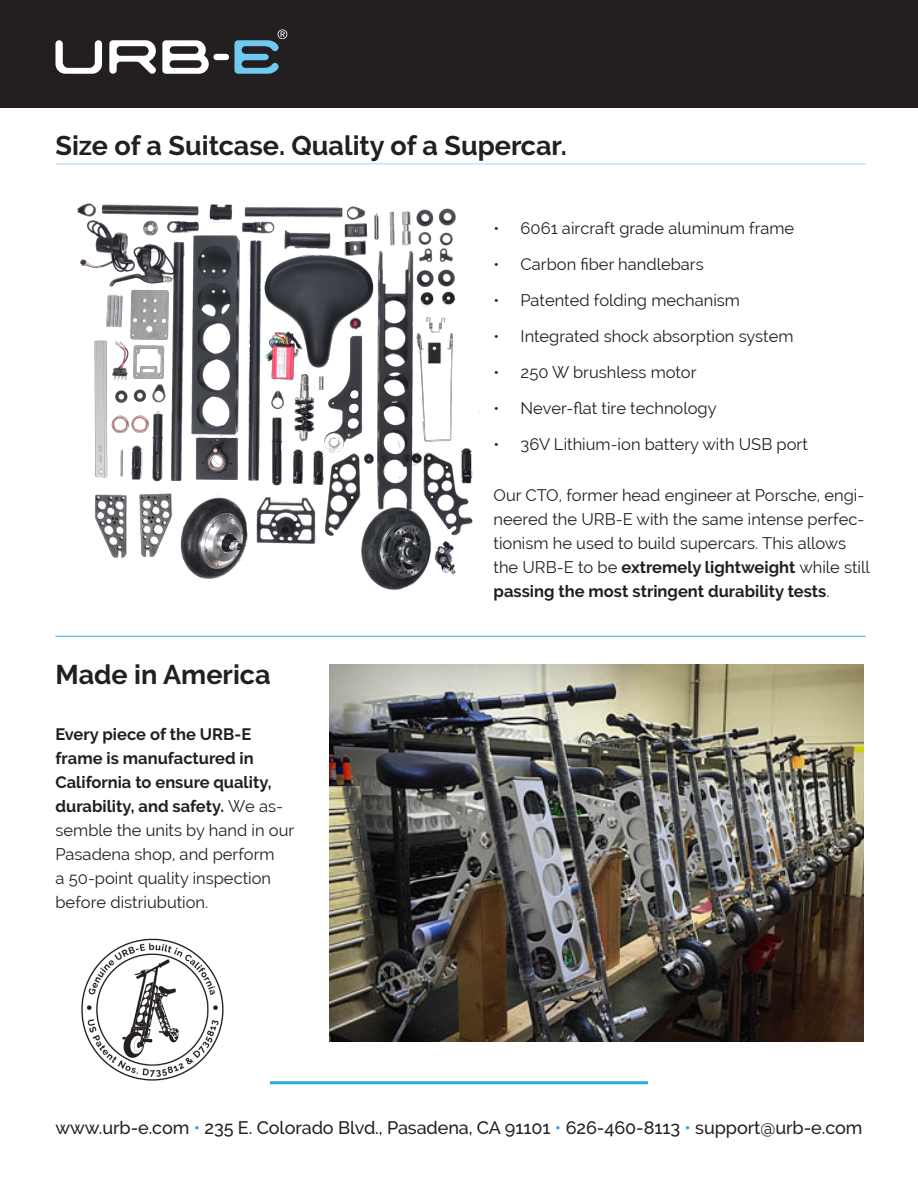
<style>
.page{position:relative;width:918px;height:1188px;background:#fff}
.page>*{position:absolute;margin:0;border:0;box-sizing:border-box;transform-origin:0 0}
.t1{font:700 27px "Raleway";color:#231f20}
.t2{font:500 18px "Raleway";letter-spacing:-.005em;color:#231f20}
.t3{font:16.5px/24px "Raleway";color:#231f20}
.s1{font-weight:700}
.s2{color:#26aae1}
</style>
<div class="page">
<div style="left:0;top:0;width:918px;height:108px;background:#231f20"></div>
<svg style="left:56px;top:40px;width:46px;height:34px"></svg>
<svg style="left:109px;top:40px;width:100px;height:34px"></svg>
<div style="left:213px;top:54px;width:16px;height:6px;background:#fff;border-radius:3px"></div>
<svg style="left:234px;top:29px;width:53px;height:45px"></svg>
<hr style="left:270px;top:1081px;width:378px;height:3px;background:#26aae1">
<hr style="left:56px;top:636px;width:810px;height:1px;background:#26aae1">
<img style="left:77px;top:203px;width:403px;height:387px">
<hr style="left:56px;top:164px;width:810px;height:1px;background:#26aae1">
<img style="left:329px;top:665px;width:535px;height:377px">
<img style="left:81px;top:938px;width:143px;height:143px">
<p class="t1" style="left:56px;top:130px;width:513px">Size of a Suitcase. Quality of a Supercar.</p>
<p class="t1" style="left:56px;top:659px;width:217px">Made in America</p>
<p class="t3" style="left:56px;top:722px;width:240px"><span class="s1">Every piece of the URB-E frame is manufactured in<br>California to ensure quality, durability, and safety.</span> We as&shy;semble the units by hand in our<br>Pasadena shop, and perform<br>a 50-point quality inspection before distriubution.</p>
<p class="t3" style="left:494px;top:216px;width:302px">• 6061 aircraft grade aluminum frame</p>
<p class="t3" style="left:494px;top:252px;width:212px">• Carbon fiber handlebars</p>
<p class="t3" style="left:494px;top:288px;width:248px">• Patented folding mechanism</p>
<p class="t3" style="left:494px;top:324px;width:301px">• Integrated shock absorption system</p>
<p class="t3" style="left:494px;top:360px;width:204px">• 250 W brushless motor</p>
<p class="t3" style="left:494px;top:396px;width:225px">• Never-flat tire technology</p>
<p class="t3" style="left:494px;top:432px;width:316px">• 36V Lithium-ion battery with USB port</p>
<p class="t3" style="left:494px;top:483px;width:378px">Our CTO, former head engineer at Porsche, engi&shy;neered the URB-E with the same intense perfec&shy;tionism he used to build supercars. This allows the URB-E to be <span class="s1">extremely lightweight</span> while still <span class="s1">passing the most stringent durability tests</span>.</p>
<p class="t2" style="left:56px;top:1117px;width:808px">www.urb-e.com <span class="s2">•</span> 235 E. Colorado Blvd., Pasadena, CA 91101 <span class="s2">•</span> 626-460-8113 <span class="s2">•</span> support@urb-e.com</p>
</div>
